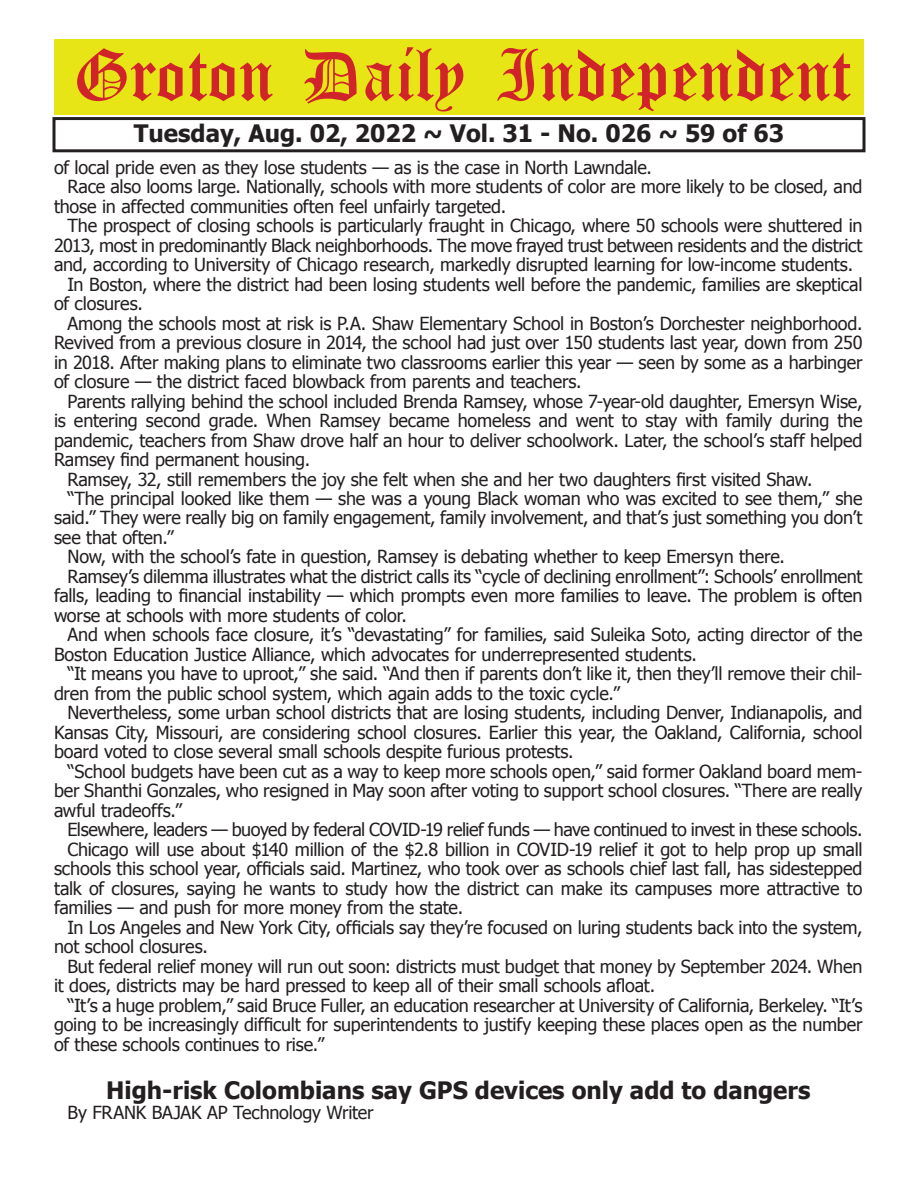
<style>
.page{position:relative;width:918px;height:1188px;background:#fff}
.page>*{position:absolute;margin:0;border:0;box-sizing:border-box;transform-origin:0 0}
.t1{font:54px "Old English Five";color:#d1232a}
.t2{font:700 24px "Tahoma";color:#231f20}
.t3{font:18px "Tahoma";letter-spacing:-.01em;color:#231f20}
</style>
<div class="page">
<div style="left:52px;top:117px;width:814px;height:35px;border:3px solid #231f20"></div>
<div style="left:54px;top:40px;width:810px;height:75px;background:#e7e515"></div>
<h1 class="t1" style="left:73px;top:50px;width:779px">Groton Daily Independent</h1>
<h2 class="t2" style="left:134px;top:116px;width:652px">Tuesday, Aug. 02, 2022 ~ Vol. 31 - No. 026 ~ 59 of 63</h2>
<p class="t3" style="left:54px;top:155px;width:600px">of local pride even as they lose students — as is the case in North Lawndale.</p>
<p class="t3" style="left:68px;top:174px;width:796px">Race also looms large. Nationally, schools with more students of color are more likely to be closed, and</p>
<p class="t3" style="left:54px;top:194px;width:454px">those in affected communities often feel unfairly targeted.</p>
<p class="t3" style="left:68px;top:213px;width:796px">The prospect of closing schools is particularly fraught in Chicago, where 50 schools were shuttered in</p>
<p class="t3" style="left:54px;top:233px;width:810px">2013, most in predominantly Black neighborhoods. The move frayed trust between residents and the district</p>
<p class="t3" style="left:54px;top:252px;width:801px">and, according to University of Chicago research, markedly disrupted learning for low-income students.</p>
<p class="t3" style="left:68px;top:272px;width:796px">In Boston, where the district had been losing students well before the pandemic, families are skeptical</p>
<p class="t3" style="left:54px;top:291px;width:90px">of closures.</p>
<p class="t3" style="left:68px;top:311px;width:796px">Among the schools most at risk is P.A. Shaw Elementary School in Boston’s Dorchester neighborhood.</p>
<p class="t3" style="left:54px;top:330px;width:810px">Revived from a previous closure in 2014, the school had just over 150 students last year, down from 250</p>
<p class="t3" style="left:54px;top:350px;width:810px">in 2018. After making plans to eliminate two classrooms earlier this year — seen by some as a harbinger</p>
<p class="t3" style="left:54px;top:369px;width:529px">of closure — the district faced blowback from parents and teachers.</p>
<p class="t3" style="left:68px;top:389px;width:797px">Parents rallying behind the school included Brenda Ramsey, whose 7-year-old daughter, Emersyn Wise,</p>
<p class="t3" style="left:54px;top:408px;width:810px">is entering second grade. When Ramsey became homeless and went to stay with family during the</p>
<p class="t3" style="left:54px;top:428px;width:810px">pandemic, teachers from Shaw drove half an hour to deliver schoolwork. Later, the school’s staff helped</p>
<p class="t3" style="left:54px;top:447px;width:258px">Ramsey find permanent housing.</p>
<p class="t3" style="left:68px;top:467px;width:747px">Ramsey, 32, still remembers the joy she felt when she and her two daughters first visited Shaw.</p>
<p class="t3" style="left:68px;top:486px;width:796px">“The principal looked like them — she was a young Black woman who was excited to see them,” she</p>
<p class="t3" style="left:54px;top:506px;width:810px">said.” They were really big on family engagement, family involvement, and that’s just something you don’t</p>
<p class="t3" style="left:54px;top:525px;width:121px">see that often.”</p>
<p class="t3" style="left:68px;top:545px;width:719px">Now, with the school’s fate in question, Ramsey is debating whether to keep Emersyn there.</p>
<p class="t3" style="left:68px;top:564px;width:796px">Ramsey’s dilemma illustrates what the district calls its “cycle of declining enrollment”: Schools’ enrollment</p>
<p class="t3" style="left:54px;top:584px;width:810px">falls, leading to financial instability — which prompts even more families to leave. The problem is often</p>
<p class="t3" style="left:54px;top:603px;width:354px">worse at schools with more students of color.</p>
<p class="t3" style="left:68px;top:623px;width:796px">And when schools face closure, it’s “devastating” for families, said Suleika Soto, acting director of the</p>
<p class="t3" style="left:54px;top:642px;width:644px">Boston Education Justice Alliance, which advocates for underrepresented students.</p>
<p class="t3" style="left:68px;top:662px;width:796px">“It means you have to uproot,” she said. “And then if parents don’t like it, then they’ll remove their chil-</p>
<p class="t3" style="left:54px;top:681px;width:567px">dren from the public school system, which again adds to the toxic cycle.”</p>
<p class="t3" style="left:68px;top:701px;width:797px">Nevertheless, some urban school districts that are losing students, including Denver, Indianapolis, and</p>
<p class="t3" style="left:54px;top:720px;width:810px">Kansas City, Missouri, are considering school closures. Earlier this year, the Oakland, California, school</p>
<p class="t3" style="left:54px;top:740px;width:521px">board voted to close several small schools despite furious protests.</p>
<p class="t3" style="left:68px;top:759px;width:796px">“School budgets have been cut as a way to keep more schools open,” said former Oakland board mem-</p>
<p class="t3" style="left:54px;top:779px;width:810px">ber Shanthi Gonzales, who resigned in May soon after voting to support school closures. “There are really</p>
<p class="t3" style="left:54px;top:798px;width:129px">awful tradeoffs.”</p>
<p class="t3" style="left:68px;top:818px;width:796px">Elsewhere, leaders — buoyed by federal COVID-19 relief funds — have continued to invest in these schools.</p>
<p class="t3" style="left:68px;top:837px;width:797px">Chicago will use about $140 million of the $2.8 billion in COVID-19 relief it got to help prop up small</p>
<p class="t3" style="left:54px;top:857px;width:810px">schools this school year, officials said. Martinez, who took over as schools chief last fall, has sidestepped</p>
<p class="t3" style="left:54px;top:876px;width:810px">talk of closures, saying he wants to study how the district can make its campuses more attractive to</p>
<p class="t3" style="left:54px;top:896px;width:411px">families — and push for more money from the state.</p>
<p class="t3" style="left:68px;top:915px;width:797px">In Los Angeles and New York City, officials say they’re focused on luring students back into the system,</p>
<p class="t3" style="left:54px;top:935px;width:155px">not school closures.</p>
<p class="t3" style="left:68px;top:954px;width:796px">But federal relief money will run out soon: districts must budget that money by September 2024. When</p>
<p class="t3" style="left:54px;top:974px;width:603px">it does, districts may be hard pressed to keep all of their small schools afloat.</p>
<p class="t3" style="left:68px;top:993px;width:797px">“It’s a huge problem,” said Bruce Fuller, an education researcher at University of California, Berkeley. “It’s</p>
<p class="t3" style="left:54px;top:1013px;width:810px">going to be increasingly difficult for superintendents to justify keeping these places open as the number</p>
<p class="t3" style="left:54px;top:1032px;width:272px">of these schools continues to rise.”</p>
<h2 class="t2" style="left:106px;top:1074px;width:706px">High-risk Colombians say GPS devices only add to dangers</h2>
<p class="t3" style="left:68px;top:1100px;width:308px">By FRANK BAJAK AP Technology Writer</p>
</div>
